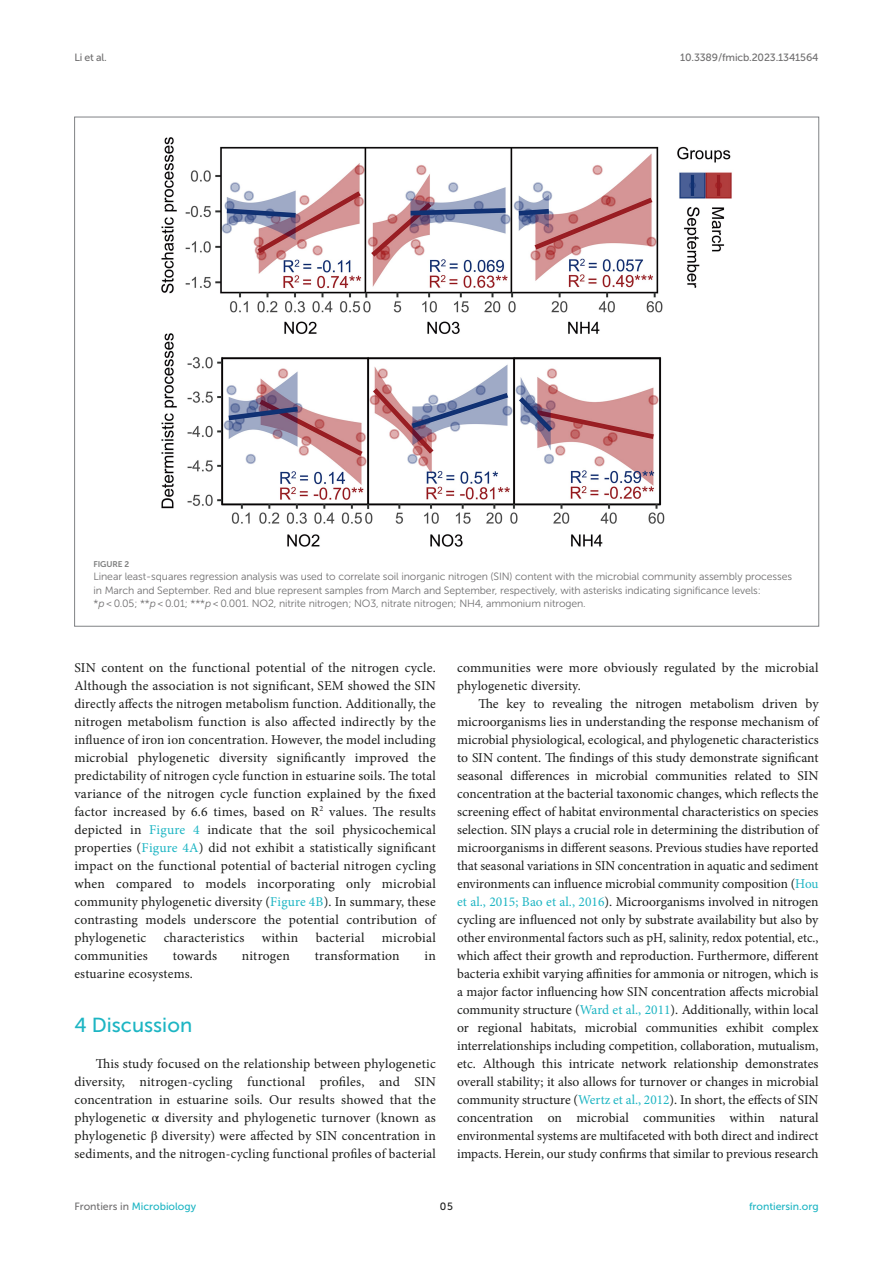
<style>
.page{position:relative;width:893px;height:1263px;background:#fff}
.page>*{position:absolute;margin:0;border:0;box-sizing:border-box;transform-origin:0 0}
.HEAD_1{font:20.25px "Museo Sans 500";color:#1db5c3}
.TEXT{font:13.5px/18px "Minion Pro";color:#1b1c1b;text-align:justify}
.TEXT_FLUSH{font:13.5px/18px "Minion Pro";letter-spacing:.015em;color:#1b1c1b;text-align:justify}
.FIG_LEG{font:10.5px/13.5px "Museo Sans 300";letter-spacing:-.01em;color:#706f70}
.t1{font:10.5px "Museo Sans 500";color:#1db5c3}
.t2{font:10.5px "Museo Sans 500";letter-spacing:-.015em;color:#706f70}
.t3{font:10.5px "Museo Sans 500";color:#1b1c1b}
.FIG_HD{font:8.25px "Museo Sans 700";letter-spacing:-.01em;color:#7e7f7f}
.s1{font-style:italic}
.s2{color:#1db5c3}
.s3{font-family:"STIX General"}
.s4{color:#706f70}
</style>
<div class="page">
<img style="left:161px;top:137px;width:571px;height:410px">
<p class="t2" style="left:74px;top:51px;width:34px">Li et al.</p>
<p class="t2" style="left:680px;top:51px;width:140px">10.3389/fmicb.2023.1341564</p>
<p class="FIG_HD" style="left:94px;top:559px;width:37px">FIGURE 2</p>
<p class="FIG_LEG" style="left:94px;top:570px;width:700px">Linear least-squares regression analysis was used to correlate soil inorganic nitrogen (SIN) content with the microbial community assembly processes in March and September. Red and blue represent samples from March and September, respectively, with asterisks indicating significance levels:<br>*<span class="s1">p</span> &lt; 0.05; **<span class="s1">p</span> &lt; 0.01; ***<span class="s1">p</span> &lt; 0.001. NO2, nitrite nitrogen; NO3, nitrate nitrogen; NH4, ammonium nitrogen.</p>
<p class="TEXT_FLUSH" style="left:74px;top:659px;width:363px">SIN content on the functional potential of the nitrogen cycle.<br>Although the association is not significant, SEM showed the SIN directly affects the nitrogen metabolism function. Additionally, the nitrogen metabolism function is also affected indirectly by the influence of iron ion concentration. However, the model including microbial phylogenetic diversity significantly improved the predictability of nitrogen cycle function in estuarine soils. The total variance of the nitrogen cycle function explained by the fixed factor increased by 6.6 times, based on R<sup>2</sup> values. The results depicted in <span class="s2">Figure 4</span> indicate that the soil physicochemical properties (<span class="s2">Figure 4A</span>) did not exhibit a statistically significant impact on the functional potential of bacterial nitrogen cycling when compared to models incorporating only microbial community phylogenetic diversity (<span class="s2">Figure 4B</span>). In summary, these contrasting models underscore the potential contribution of phylogenetic</p>
<p class="TEXT_FLUSH" style="left:164px;top:929px;width:82px">characteristics</p>
<p class="TEXT_FLUSH" style="left:262px;top:929px;width:38px">within</p>
<p class="TEXT_FLUSH" style="left:316px;top:929px;width:50px">bacterial</p>
<p class="TEXT_FLUSH" style="left:382px;top:929px;width:55px">microbial</p>
<p class="TEXT_FLUSH" style="left:74px;top:947px;width:75px">communities</p>
<p class="TEXT_FLUSH" style="left:173px;top:947px;width:46px">towards</p>
<p class="TEXT_FLUSH" style="left:242px;top:947px;width:49px">nitrogen</p>
<p class="TEXT_FLUSH" style="left:315px;top:947px;width:86px">transformation</p>
<p class="TEXT_FLUSH" style="left:424px;top:947px;width:13px">in</p>
<p class="TEXT_FLUSH" style="left:74px;top:965px;width:120px">estuarine ecosystems.</p>
<p class="HEAD_1" style="left:74px;top:1014px;width:119px">4 Discussion</p>
<p class="TEXT_FLUSH" style="left:74px;top:1055px;width:363px;text-indent:21px">This study focused on the relationship between phylogenetic diversity, nitrogen-cycling functional profiles, and SIN concentration in estuarine soils. Our results showed that the phylogenetic <span class="s3">α</span> diversity and phylogenetic turnover (known as phylogenetic <span class="s3">β</span> diversity) were affected by SIN concentration in sediments, and the nitrogen-cycling functional profiles of bacterial</p>
<p class="TEXT_FLUSH" style="left:457px;top:659px;width:363px">communities were more obviously regulated by the microbial phylogenetic diversity.</p>
<p class="TEXT" style="left:457px;top:695px;width:363px;text-indent:21px">The key to revealing the nitrogen metabolism driven by microorganisms lies in understanding the response mechanism of microbial physiological, ecological, and phylogenetic characteristics to SIN content. The findings of this study demonstrate significant seasonal differences in microbial communities related to SIN concentration at the bacterial taxonomic changes, which reflects the screening effect of habitat environmental characteristics on species selection. SIN plays a crucial role in determining the distribution of microorganisms in different seasons. Previous studies have reported that seasonal variations in SIN concentration in aquatic and sediment environments can influence microbial community composition (<span class="s2">Hou et al., 2015; Bao et al., 2016</span>). Microorganisms involved in nitrogen cycling are influenced not only by substrate availability but also by other environmental factors such as pH, salinity, redox potential, etc., which affect their growth and reproduction. Furthermore, different bacteria exhibit varying affinities for ammonia or nitrogen, which is a major factor influencing how SIN concentration affects microbial community structure (<span class="s2">Ward et al., 2011</span>). Additionally, within local or regional habitats, microbial communities exhibit complex interrelationships including competition, collaboration, mutualism, etc. Although this intricate network relationship demonstrates overall stability; it also allows for turnover or changes in microbial community structure (<span class="s2">Wertz et al., 2012</span>). In short, the effects of SIN concentration on microbial communities within natural environmental systems are multifaceted with both direct and indirect impacts. Herein, our study confirms that similar to previous research</p>
<p class="t1" style="left:74px;top:1200px;width:123px"><span class="s4">Frontiers in</span> Microbiology</p>
<p class="t3" style="left:440px;top:1200px;width:14px">05</p>
<p class="t1" style="left:749px;top:1200px;width:71px">frontiersin.org</p>
</div>
